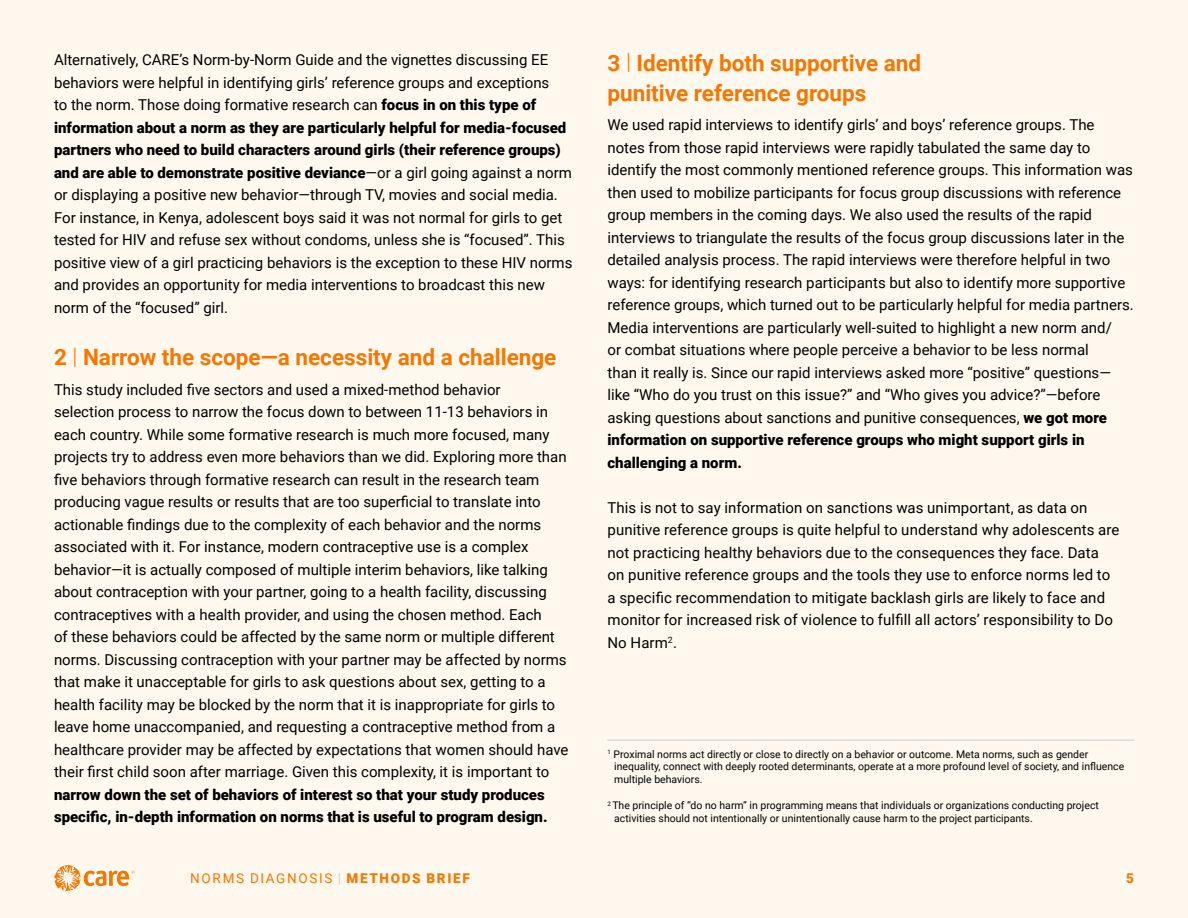
<style>
.page{position:relative;width:1188px;height:918px;background:#fff8ee}
.page>*{position:absolute;margin:0;border:0;box-sizing:border-box;transform-origin:0 0}
.t1{font:700 22.5px/30px "Roboto";color:#f77600}
.Body{font:15px/22.5px "Roboto";color:#000}
.t2{font:13.5px "Roboto";letter-spacing:.125em;color:#f77600}
.t3{font:900 13.5px "Roboto";color:#f77600}
.Body-2{font:10.5px/12.6px "Roboto";color:#000}
.s1{font-weight:900}
.s2{font-weight:300}
.s3{font-weight:100}
</style>
<div class="page">
<svg style="left:54px;top:865px;width:80px;height:26px"></svg>
<hr style="left:608px;top:740px;width:526px;height:1px;background:#ccc">
<p class="Body" style="left:54px;top:48px;width:520px">Alternatively, CARE’s Norm-by-Norm Guide and the vignettes discussing EE behaviors were helpful in identifying girls’ reference groups and exceptions<br>to the norm. Those doing formative research can <span class="s1">focus in on this type of information about a norm as they are particularly helpful for media-focused partners who need to build characters around girls (their reference groups) and are able to demonstrate positive deviance</span>—or a girl going against a norm or displaying a positive new behavior—through TV, movies and social media.<br>For instance, in Kenya, adolescent boys said it was not normal for girls to get tested for HIV and refuse sex without condoms, unless she is “focused”. This positive view of a girl practicing behaviors is the exception to these HIV norms and provides an opportunity for media interventions to broadcast this new norm of the “focused” girl.</p>
<h2 class="t1" style="left:54px;top:341px;width:504px">2 <span class="s2">|</span> Narrow the scope—a necessity and a challenge</h2>
<p class="Body" style="left:54px;top:377px;width:516px">This study included five sectors and used a mixed-method behavior<br>selection process to narrow the focus down to between 11-13 behaviors in each country. While some formative research is much more focused, many projects try to address even more behaviors than we did. Exploring more than five behaviors through formative research can result in the research team producing vague results or results that are too superficial to translate into actionable findings due to the complexity of each behavior and the norms associated with it. For instance, modern contraceptive use is a complex behavior—it is actually composed of multiple interim behaviors, like talking about contraception with your partner, going to a health facility, discussing contraceptives with a health provider, and using the chosen method. Each<br>of these behaviors could be affected by the same norm or multiple different norms. Discussing contraception with your partner may be affected by norms that make it unacceptable for girls to ask questions about sex, getting to a health facility may be blocked by the norm that it is inappropriate for girls to leave home unaccompanied, and requesting a contraceptive method from a healthcare provider may be affected by expectations that women should have their first child soon after marriage. Given this complexity, it is important to <span class="s1">narrow down the set of behaviors of interest so that your study produces specific, in-depth information on norms that is useful to program design.</span></p>
<h2 class="t1" style="left:608px;top:47px;width:315px">3 <span class="s2">|</span> Identify both supportive and punitive reference groups</h2>
<p class="Body" style="left:608px;top:113px;width:528px">We used rapid interviews to identify girls’ and boys’ reference groups. The notes from those rapid interviews were rapidly tabulated the same day to identify the most commonly mentioned reference groups. This information was then used to mobilize participants for focus group discussions with reference group members in the coming days. We also used the results of the rapid interviews to triangulate the results of the focus group discussions later in the detailed analysis process. The rapid interviews were therefore helpful in two ways: for identifying research participants but also to identify more supportive reference groups, which turned out to be particularly helpful for media partners.<br>Media interventions are particularly well-suited to highlight a new norm and/<br>or combat situations where people perceive a behavior to be less normal<br>than it really is. Since our rapid interviews asked more “positive” questions— like “Who do you trust on this issue?” and “Who gives you advice?”—before asking questions about sanctions and punitive consequences, <span class="s1">we got more information on supportive reference groups who might support girls in challenging a norm.</span></p>
<p class="Body" style="left:608px;top:495px;width:514px">This is not to say information on sanctions was unimportant, as data on punitive reference groups is quite helpful to understand why adolescents are not practicing healthy behaviors due to the consequences they face. Data on punitive reference groups and the tools they use to enforce norms led to a specific recommendation to mitigate backlash girls are likely to face and monitor for increased risk of violence to fulfill all actors’ responsibility to Do No Harm<sup>2</sup>.</p>
<p class="Body-2" style="left:614px;top:747px;width:512px;text-indent:-7px"><sup>1</sup> Proximal norms act directly or close to directly on a behavior or outcome. Meta norms, such as gender inequality, connect with deeply rooted determinants, operate at a more profound level of society, and influence multiple behaviors.</p>
<p class="Body-2" style="left:614px;top:799px;width:486px;text-indent:-7px"><sup>2</sup> The principle of “do no harm” in programming means that individuals or organizations conducting project activities should not intentionally or unintentionally cause harm to the project participants.</p>
<p class="t2" style="left:190px;top:868px;width:281px">NORMS DIAGNOSIS <span class="s3">|</span> <span class="s1">METHODS BRIEF</span></p>
<p class="t3" style="left:1126px;top:869px;width:9px">5</p>
</div>
